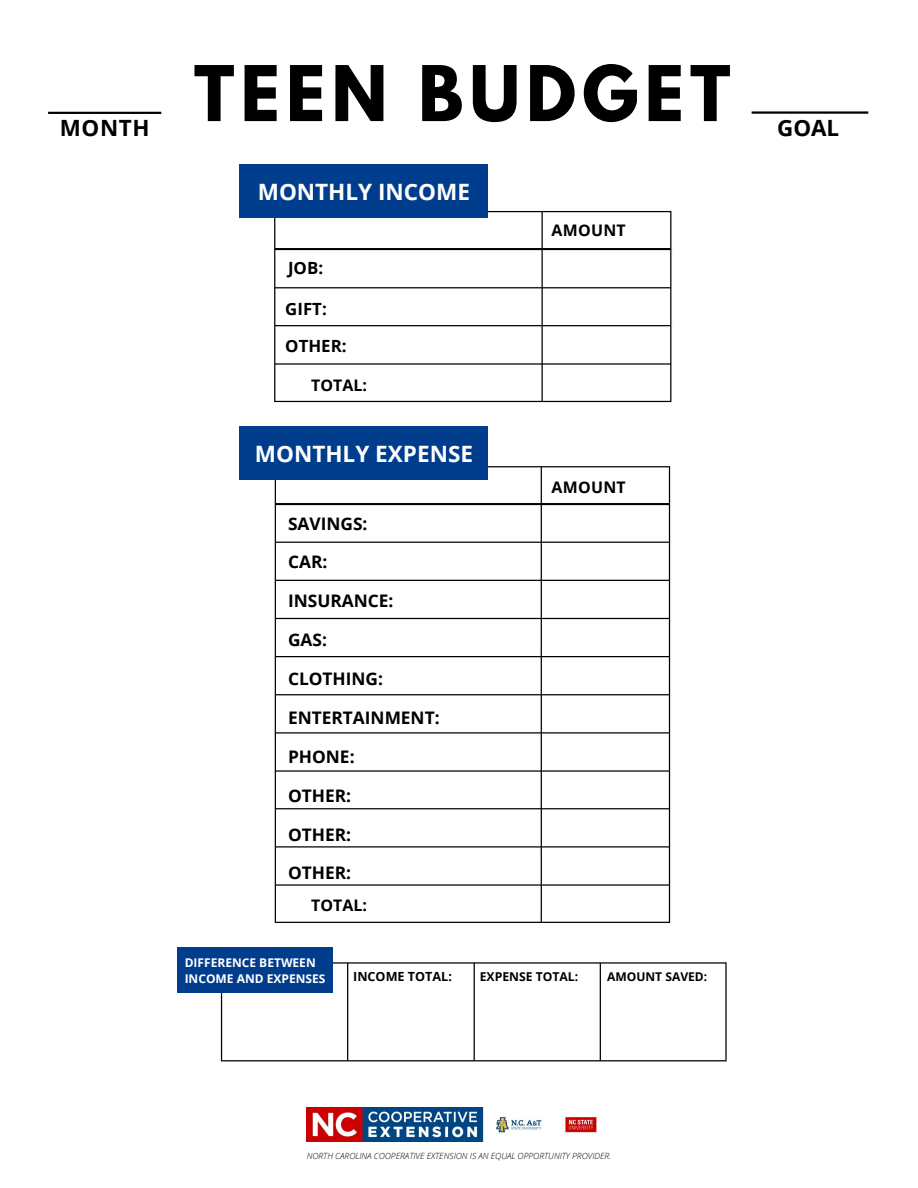
<style>
.page{position:relative;width:918px;height:1188px;background:#fff}
.page>*{position:absolute;margin:0;border:0;box-sizing:border-box;transform-origin:0 0}
.t1{font:700 67.95px "League Spartan";letter-spacing:.09em;color:#000}
.t2{font:700 22.5px "Open Sans";color:#fff}
.t3{font:700 22.35px "Open Sans";letter-spacing:.025em;color:#000}
.t4{font:700 17.25px "Open Sans";color:#000}
.t5{font:700 16.8px "Open Sans";color:#000}
.t6{font:700 15.9px "Open Sans";letter-spacing:.02em;color:#000}
.t7{font:700 12.6px "Open Sans";color:#000}
.t8{font:700 12.15px "Open Sans";color:#000}
.t9{font:700 12px/16.6px "Open Sans";color:#fff}
.t10{font:700 12px "Open Sans";color:#000}
.t11{font:italic 300 8.55px "Open Sans";color:#000}
</style>
<div class="page">
<svg style="left:48px;top:112px;width:113px;height:2px"></svg>
<svg style="left:752px;top:111px;width:116px;height:3px"></svg>
<img style="left:274px;top:466px;width:397px;height:457px">
<img style="left:265px;top:210px;width:407px;height:193px">
<div style="left:240px;top:164px;width:248px;height:53px;background:#013d8d"></div>
<div style="left:240px;top:426px;width:248px;height:54px;background:#013d8d"></div>
<img style="left:220px;top:962px;width:507px;height:100px">
<div style="left:177px;top:947px;width:156px;height:46px;background:#013d8d"></div>
<img style="left:307px;top:1108px;width:290px;height:33px">
<p class="t3" style="left:60px;top:112px;width:91px">MONTH</p>
<h1 class="t1" style="left:194px;top:60px;width:538px">TEEN BUDGET</h1>
<h2 class="t2" style="left:258px;top:176px;width:214px">MONTHLY INCOME</h2>
<p class="t5" style="left:288px;top:256px;width:37px">JOB:</p>
<p class="t5" style="left:285px;top:297px;width:43px">GIFT:</p>
<p class="t5" style="left:285px;top:334px;width:63px">OTHER:</p>
<p class="t6" style="left:311px;top:374px;width:57px">TOTAL:</p>
<h2 class="t2" style="left:255px;top:438px;width:220px">MONTHLY EXPENSE</h2>
<p class="t4" style="left:288px;top:511px;width:81px">SAVINGS:</p>
<p class="t4" style="left:288px;top:550px;width:41px">CAR:</p>
<p class="t4" style="left:288px;top:589px;width:107px">INSURANCE:</p>
<p class="t4" style="left:288px;top:628px;width:40px">GAS:</p>
<p class="t4" style="left:288px;top:667px;width:97px">CLOTHING:</p>
<p class="t4" style="left:288px;top:706px;width:153px">ENTERTAINMENT:</p>
<p class="t4" style="left:288px;top:744px;width:68px">PHONE:</p>
<p class="t4" style="left:288px;top:783px;width:65px">OTHER:</p>
<p class="t4" style="left:288px;top:822px;width:65px">OTHER:</p>
<p class="t4" style="left:288px;top:861px;width:65px">OTHER:</p>
<p class="t6" style="left:311px;top:894px;width:57px">TOTAL:</p>
<p class="t6" style="left:551px;top:219px;width:76px">AMOUNT</p>
<p class="t6" style="left:551px;top:476px;width:76px">AMOUNT</p>
<p class="t9" style="left:185px;top:954px;width:142px">DIFFERENCE BETWEEN<br>INCOME AND EXPENSES</p>
<p class="t7" style="left:353px;top:967px;width:100px">INCOME TOTAL:</p>
<p class="t8" style="left:480px;top:968px;width:100px">EXPENSE TOTAL:</p>
<p class="t10" style="left:607px;top:968px;width:102px">AMOUNT SAVED:</p>
<p class="t3" style="left:777px;top:112px;width:64px">GOAL</p>
<p class="t11" style="left:307px;top:1150px;width:306px">NORTH CAROLINA COOPERATIVE EXTENSION IS AN EQUAL OPPORTUNITY PROVIDER.</p>
</div>
